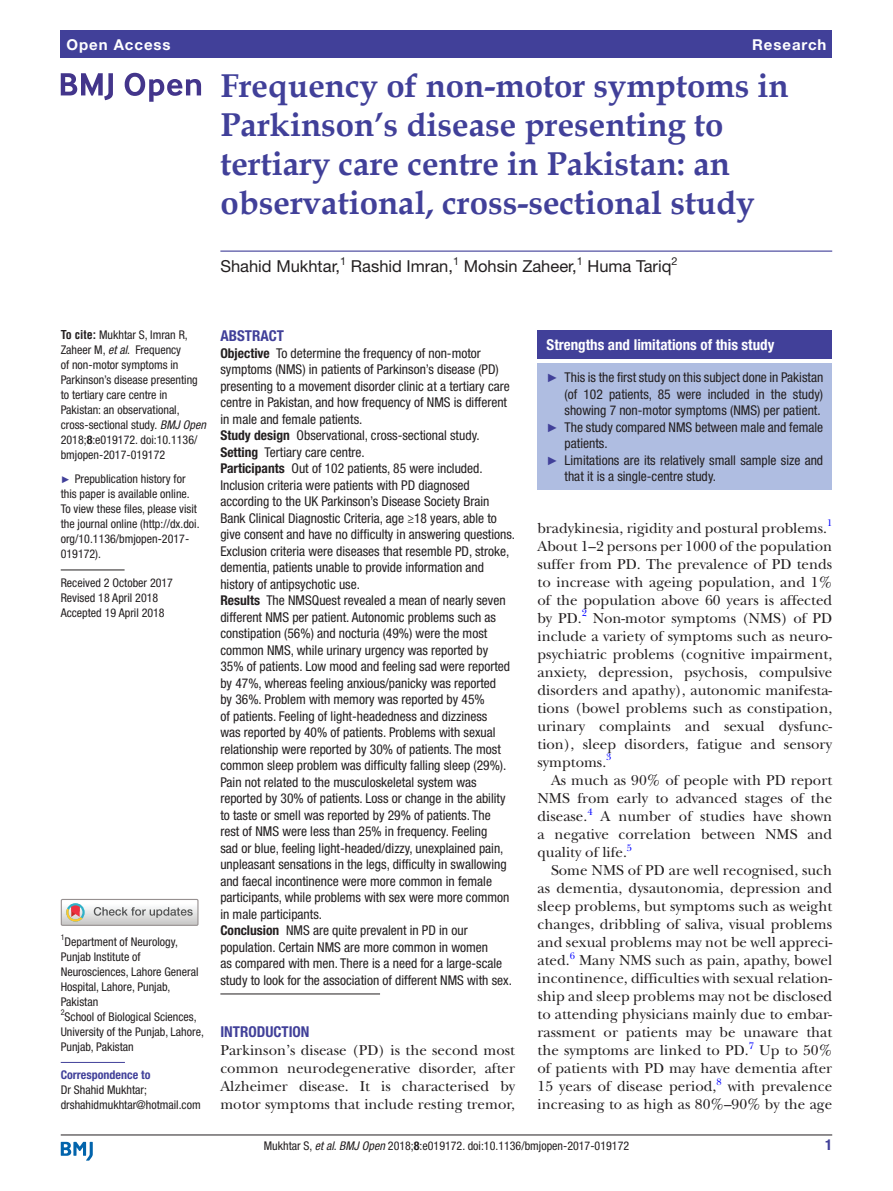
<style>
.page{position:relative;width:893px;height:1191px;background:#fff}
.page>*{position:absolute;margin:0;border:0;box-sizing:border-box;transform-origin:0 0}
.t1{font:700 33px/39px "Book Antiqua";color:#414099}
.t2{font:16.5px "Helvetica Neue LT Std";color:#231f20}
.t3{font:15px/18px "New Baskerville";color:#231f20;text-align:justify}
.t4{font:700 condensed 15px "Helvetica Neue LT Std";color:#fff}
.t5{font:700 condensed 15px "Helvetica Neue LT Std";color:#414099}
.t6{font:700 15px "Helvetica Neue LT Std";letter-spacing:.065em;color:#fff}
.t7{font:condensed 13.5px/16.5px "Helvetica Neue LT Std";color:#231f20}
.t8{font:condensed 12px/15px "Helvetica Neue LT Std";color:#231f20}
.t9{font:700 condensed 12px "Helvetica Neue LT Std";color:#414099}
.t10{font:10.95px "Helvetica Neue LT Std";color:#231f20}
.t11{font:9.9px "New Baskerville";color:#00f}
.t12{font:condensed 7.95px "Helvetica Neue LT Std";color:#231f20}
.s1{font-family:"Helvetica LT Std";font-weight:700}
.s2{font-style:italic}
.s3{font-weight:700}
.s4{font-family:"Arial";font-stretch:normal;font-size:9.75px;color:#414099}
.s5{font-family:"Arial";font-stretch:normal;font-size:12px;color:#414099}
</style>
<div class="page">
<hr style="left:61px;top:1134px;width:771px;height:1px;background:#231f20">
<svg style="left:61px;top:1141px;width:32px;height:19px"></svg>
<div style="left:61px;top:31px;width:771px;height:27px;background:#414099"></div>
<hr style="left:220px;top:250px;width:612px;height:2px;background:#414099">
<hr style="left:61px;top:569px;width:64px;height:1px;background:#231f20">
<hr style="left:61px;top:1062px;width:64px;height:1px;background:#414099">
<svg style="left:61px;top:73px;width:52px;height:27px"></svg>
<svg style="left:125px;top:73px;width:76px;height:29px"></svg>
<div style="left:61px;top:899px;width:138px;height:27px;border:1px solid #969090"></div>
<svg style="left:61px;top:899px;width:137px;height:26px"></svg>
<hr style="left:220px;top:993px;width:160px;height:1px;background:#231f20">
<div style="left:538px;top:331px;width:294px;height:28px;background:#414099"></div>
<div style="left:538px;top:363px;width:294px;height:127px;background:#afbde1"></div>
<p class="t6" style="left:66px;top:35px;width:106px">Open Access</p>
<p class="t6" style="left:752px;top:35px;width:76px">Research</p>
<h1 class="t1" style="left:220px;top:66px;width:570px">Frequency of non-motor symptoms in Parkinson’s disease presenting to tertiary care centre in Pakistan: an observational, cross-sectional study</h1>
<p class="t2" style="left:220px;top:257px;width:121px">Shahid Mukhtar,</p>
<p class="t10" style="left:340px;top:254px;width:8px">1</p>
<p class="t2" style="left:351px;top:257px;width:104px">Rashid Imran,</p>
<p class="t10" style="left:453px;top:254px;width:8px">1</p>
<p class="t2" style="left:464px;top:257px;width:115px">Mohsin Zaheer,</p>
<p class="t10" style="left:577px;top:254px;width:8px">1</p>
<p class="t2" style="left:587px;top:257px;width:86px">Huma Tariq</p>
<p class="t10" style="left:671px;top:254px;width:8px">2</p>
<p class="t8" style="left:61px;top:327px;width:147px"><span class="s1">To cite:</span> Mukhtar S, Imran R,<br>Zaheer M, <span class="s2">et al</span>. Frequency<br>of non-motor symptoms in<br>Parkinson’s disease presenting to tertiary care centre in<br>Pakistan: an observational, cross-sectional study. <span class="s2">BMJ Open<br></span>2018;<span class="s3">8</span>:e019172. doi:10.1136/ bmjopen-2017-019172</p>
<p class="t8" style="left:61px;top:471px;width:140px"><span class="s4">►</span> Prepublication history for this paper is available online.<br>To view these files, please visit the journal online (http://dx.doi. org/10.1136/bmjopen-2017-<br>019172).</p>
<p class="t8" style="left:61px;top:575px;width:114px">Received 2 October 2017<br>Revised 18 April 2018<br>Accepted 19 April 2018</p>
<p class="t12" style="left:61px;top:933px;width:5px">1</p>
<p class="t8" style="left:61px;top:934px;width:145px;text-indent:4px">Department of Neurology,<br>Punjab Institute of<br>Neurosciences, Lahore General<br>Hospital, Lahore, Punjab,<br>Pakistan<br><sup>2</sup>School of Biological Sciences,<br>University of the Punjab, Lahore,<br>Punjab, Pakistan</p>
<p class="t9" style="left:61px;top:1067px;width:91px">Correspondence to</p>
<p class="t8" style="left:61px;top:1082px;width:141px">Dr Shahid Mukhtar; drshahidmukhtar@hotmail.com</p>
<p class="t5" style="left:220px;top:327px;width:65px">Abstract</p>
<p class="t7" style="left:220px;top:345px;width:296px"><span class="s3">Objective</span> To determine the frequency of non-motor symptoms (NMS) in patients of Parkinson’s disease (PD) presenting to a movement disorder clinic at a tertiary care centre in Pakistan, and how frequency of NMS is different in male and female patients.<br><span class="s3">Study design</span> Observational, cross-sectional study.<br><span class="s3">Setting</span> Tertiary care centre.<br><span class="s3">Participants</span> Out of 102 patients, 85 were included.<br>Inclusion criteria were patients with PD diagnosed according to the UK Parkinson’s Disease Society Brain Bank Clinical Diagnostic Criteria, age ≥18 years, able to give consent and have no difficulty in answering questions.<br>Exclusion criteria were diseases that resemble PD, stroke, dementia, patients unable to provide information and history of antipsychotic use.<br><span class="s3">Results</span> The NMSQuest revealed a mean of nearly seven different NMS per patient. Autonomic problems such as constipation (56%) and nocturia (49%) were the most common NMS, while urinary urgency was reported by<br>35% of patients. Low mood and feeling sad were reported by 47%, whereas feeling anxious/panicky was reported<br>by 36%. Problem with memory was reported by 45%<br>of patients. Feeling of light-headedness and dizziness<br>was reported by 40% of patients. Problems with sexual relationship were reported by 30% of patients. The most common sleep problem was difficulty falling sleep (29%).<br>Pain not related to the musculoskeletal system was reported by 30% of patients. Loss or change in the ability to taste or smell was reported by 29% of patients. The<br>rest of NMS were less than 25% in frequency. Feeling<br>sad or blue, feeling light-headed/dizzy, unexplained pain, unpleasant sensations in the legs, difficulty in swallowing and faecal incontinence were more common in female participants, while problems with sex were more common in male participants.<br><span class="s3">Conclusion</span> NMS are quite prevalent in PD in our population. Certain NMS are more common in women<br>as compared with men. There is a need for a large-scale study to look for the association of different NMS with sex.</p>
<p class="t5" style="left:220px;top:1023px;width:91px">Introduction</p>
<p class="t3" style="left:220px;top:1041px;width:296px">Parkinson’s disease (PD) is the second most common neurodegenerative disorder, after Alzheimer disease. It is characterised by motor symptoms that include resting tremor,</p>
<p class="t4" style="left:547px;top:336px;width:229px">Strengths and limitations of this study</p>
<p class="t7" style="left:547px;top:369px;width:278px"><span class="s5">►</span> This is the first study on this subject done in Pakistan</p>
<p class="t7" style="left:565px;top:385px;width:260px">(of 102 patients, 85 were included in the study)</p>
<p class="t7" style="left:565px;top:402px;width:258px">showing 7 non-motor symptoms (NMS) per patient.</p>
<p class="t7" style="left:547px;top:418px;width:278px"><span class="s5">►</span> The study compared NMS between male and female</p>
<p class="t7" style="left:565px;top:435px;width:45px">patients.</p>
<p class="t7" style="left:547px;top:451px;width:278px"><span class="s5">►</span> Limitations are its relatively small sample size and</p>
<p class="t7" style="left:565px;top:468px;width:153px">that it is a single-centre study.</p>
<p class="t3" style="left:538px;top:519px;width:296px">bradykinesia, rigidity and postural problems.<sup>1<br></sup>About 1–2 persons per 1000 of the population suffer from PD. The prevalence of PD tends to increase with ageing population, and 1% of the population above 60 years is affected by PD.</p>
<p class="t11" style="left:582px;top:607px;width:7px">2</p>
<p class="t3" style="left:538px;top:609px;width:296px;text-indent:55px">Non-motor symptoms (NMS) of PD include a variety of symptoms such as neuro&shy;psychiatric problems (cognitive impairment, anxiety, depression, psychosis, compulsive disorders and apathy), autonomic manifesta&shy;tions (bowel problems such as constipation, urinary complaints and sexual dysfunc&shy;tion), sleep disorders, fatigue and sensory symptoms.</p>
<p class="t11" style="left:606px;top:751px;width:7px">3</p>
<p class="t3" style="left:538px;top:771px;width:296px;text-indent:14px">As much as 90% of people with PD report NMS from early to advanced stages of the disease.</p>
<p class="t11" style="left:587px;top:805px;width:7px">4</p>
<p class="t3" style="left:538px;top:807px;width:296px;text-indent:63px">A number of studies have shown a negative correlation between NMS and quality of life.</p>
<p class="t11" style="left:627px;top:841px;width:7px">5</p>
<p class="t3" style="left:538px;top:861px;width:296px;text-indent:14px">Some NMS of PD are well recognised, such as dementia, dysautonomia, depression and sleep problems, but symptoms such as weight changes, dribbling of saliva, visual problems and sexual problems may not be well appreci&shy;ated.</p>
<p class="t11" style="left:570px;top:949px;width:7px">6</p>
<p class="t3" style="left:538px;top:951px;width:296px;text-indent:42px">Many NMS such as pain, apathy, bowel incontinence, difficulties with sexual relation&shy;ship and sleep problems may not be disclosed to attending physicians mainly due to embar&shy;rassment or patients may be unaware that the symptoms are linked to PD.<sup>7</sup> Up to 50% of patients with PD may have dementia after 15 years of disease period,</p>
<p class="t11" style="left:716px;top:1075px;width:7px">8</p>
<p class="t3" style="left:538px;top:1077px;width:296px;text-align:right">with prevalence<br>increasing to as high as 80%–90% by the age</p>
<p class="t8" style="left:264px;top:1137px;width:367px">Mukhtar S, <span class="s2">et al</span>. <span class="s2">BMJ Open</span> 2018;<span class="s3">8</span>:e019172. doi:10.1136/bmjopen-2017-019172</p>
<p class="t5" style="left:825px;top:1135px;width:9px">1</p>
</div>
